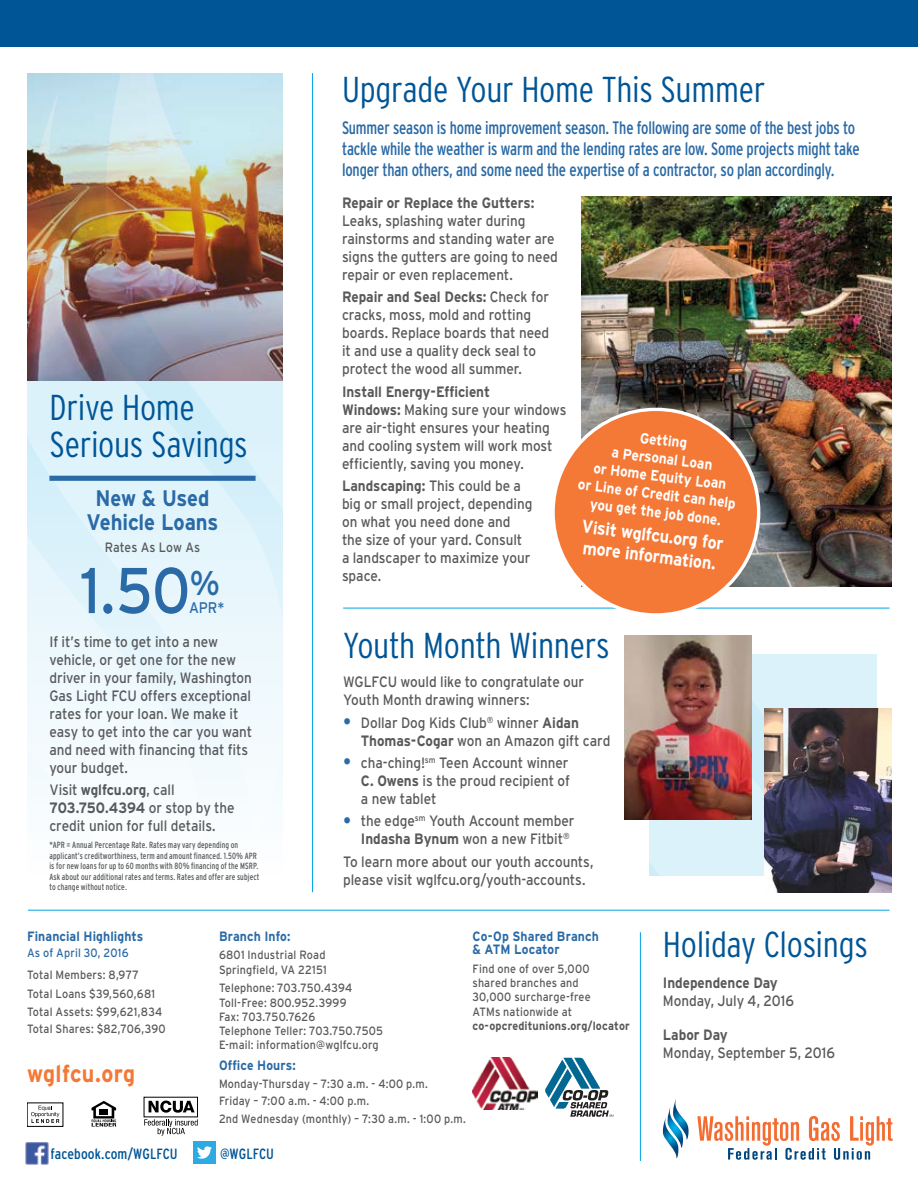
<style>
.page{position:relative;width:918px;height:1188px;background:#fff}
.page>*{position:absolute;margin:0;border:0;box-sizing:border-box;transform-origin:0 0}
.t1{font:64.5px "Interstate";color:#2a6aa6;scale:.9 1}
.t2{font:300 condensed 36px/37.5px "Interstate";letter-spacing:-.01em;color:#005596}
.t3{font:700 24px "Interstate";letter-spacing:.01em;color:#f47836;scale:.9 1}
.t4{font:700 22.5px/24px "Interstate";letter-spacing:-.005em;color:#2a6aa6;text-align:center;scale:.9 1}
.t5{font:condensed 18px/21px "Interstate";letter-spacing:-.01em;color:#2a6aa6;scale:.9 1}
.t6{font:700 18px/21px "Interstate";color:#fff;scale:.9 1}
.t7{font:15.45px "Interstate";color:#2a6aa6;scale:.9 1}
.t8{font:15px/18px "Interstate";letter-spacing:-.005em;color:#58595b;scale:.9 1}
.t9{font:700 15px/18px "Interstate";color:#fff;text-align:center;scale:.9 1}
.t10{font:700 15px "Interstate";letter-spacing:-.005em;color:#58595b;scale:.9 1}
.t11{font:condensed 14.85px "Interstate";letter-spacing:.005em;color:#005596}
.t12{font:700 13.5px/13.5px "Interstate";letter-spacing:.01em;color:#2a6aa6;scale:.9 1}
.t13{font:13.5px "Interstate";letter-spacing:.005em;color:#58595b;scale:.9 1}
.t14{font:12px/14.2px "Interstate";letter-spacing:.015em;color:#58595b;scale:.9 1}
.t15{font:700 12px "Interstate";letter-spacing:.015em;color:#58595b;scale:.9 1}
.t16{font:12px "Interstate";letter-spacing:.015em;color:#2a6aa6;scale:.9 1}
.t17{font:condensed 9px/10.5px "Interstate";letter-spacing:.015em;color:#58595b;scale:.9 1}
.s1{font-weight:700}
.s2{font-size:21px;color:#2a6aa6}
</style>
<div class="page">
<hr style="left:343px;top:608px;width:547px;height:1px;background:#00a4e3">
<svg style="left:255px;top:380px;width:27px;height:385px"></svg>
<svg style="left:27px;top:380px;width:228px;height:407px;fill:#e6f6fc"></svg>
<svg style="left:649px;top:654px;width:228px;height:222px;background:#d9f0f9"></svg>
<img style="left:25px;top:1142px;width:24px;height:23px">
<div style="left:193px;top:1141px;width:23px;height:23px;background:#2caae1"></div>
<svg style="left:197px;top:1146px;width:15px;height:13px"></svg>
<svg style="left:92px;top:1101px;width:24px;height:26px"></svg>
<div style="left:27px;top:1103px;width:36px;height:24px;border:1px solid #000"></div>
<svg style="left:31px;top:1106px;width:28px;height:17px"></svg>
<svg style="left:149px;top:1101px;width:46px;height:12px"></svg>
<svg style="left:144px;top:1119px;width:54px;height:17px"></svg>
<img style="left:472px;top:1057px;width:66px;height:52px">
<svg style="left:545px;top:1058px;width:68px;height:59px"></svg>
<div style="left:0;top:0;width:918px;height:47px;background:#005596"></div>
<hr style="left:312px;top:73px;width:1px;height:819px;background:#00a4e3">
<hr style="left:640px;top:932px;width:1px;height:229px;background:#00a4e3">
<svg style="left:663px;top:1099px;width:26px;height:60px"></svg>
<svg style="left:697px;top:1116px;width:196px;height:44px"></svg>
<hr style="left:28px;top:910px;width:862px;height:1px;background:#00a4e3">
<div style="left:49px;top:476px;width:207px;height:5px;background:#2a6aa6"></div>
<img style="left:27px;top:73px;width:255px;height:307px">
<img style="left:582px;top:196px;width:309px;height:390px">
<div style="left:553px;top:409px;width:206px;height:206px;background:#f47836;border-radius:50%"></div>
<img style="left:624px;top:635px;width:128px;height:184px">
<img style="left:764px;top:708px;width:127px;height:184px">
<h2 class="t2" style="left:49px;top:388px;width:200px">Drive Home<br>Serious Savings</h2>
<h3 class="t4" style="left:87px;top:485px;width:148px">New &amp; Used<br>Vehicle Loans</h3>
<p class="t13" style="left:105px;top:540px;width:108px">Rates As Low As</p>
<h1 class="t1" style="left:80px;top:554px;width:156px">1.50<sup>%</sup></h1>
<p class="t7" style="left:189px;top:599px;width:41px">APR*</p>
<p class="t8" style="left:49px;top:632px;width:227px">If it’s time to get into a new vehicle, or get one for the new driver in your family, Washington<br>Gas Light FCU offers exceptional rates for your loan. We make it easy to get into the car you want and need with financing that fits your budget.</p>
<p class="t8" style="left:49px;top:781px;width:207px">Visit <span class="s1">wglfcu.org</span>, call<br><span class="s1">703.750.4394</span> or stop by the credit union for full details.</p>
<p class="t17" style="left:49px;top:840px;width:235px">*APR = Annual Percentage Rate. Rates may vary depending on applicant’s creditworthiness, term and amount financed. 1.50% APR is for new loans for up to 60 months with 80% financing of the MSRP.<br>Ask about our additional rates and terms. Rates and offer are subject to change without notice.</p>
<h2 class="t2" style="left:342px;top:71px;width:425px">Upgrade Your Home This Summer</h2>
<p class="t5" style="left:342px;top:117px;width:577px">Summer season is home improvement season. The following are some of the best jobs to tackle while the weather is warm and the lending rates are low. Some projects might take longer than others, and some need the expertise of a contractor, so plan accordingly.</p>
<p class="t10" style="left:342px;top:194px;width:215px">Repair or Replace the Gutters:</p>
<p class="t8" style="left:342px;top:212px;width:241px">Leaks, splashing water during rainstorms and standing water are signs the gutters are going to need repair or even replacement.</p>
<p class="t8" style="left:342px;top:288px;width:232px"><span class="s1">Repair and Seal Decks:</span> Check for cracks, moss, mold and rotting boards. Replace boards that need it and use a quality deck seal to protect the wood all summer.</p>
<p class="t8" style="left:342px;top:382px;width:251px"><span class="s1">Install Energy-Efficient<br>Windows:</span> Making sure your windows are air-tight ensures your heating and cooling system will work most efficiently, saving you money.</p>
<p class="t8" style="left:342px;top:477px;width:213px"><span class="s1">Landscaping:</span> This could be a big or small project, depending on what you need done and the size of your yard. Consult a landscaper to maximize your space.</p>
<p class="t9" style="left:586px;top:421px;width:178px;rotate:7deg">Getting<br>a Personal Loan<br>or Home Equity Loan<br>or Line of Credit can help you get the job done.</p>
<p class="t6" style="left:583px;top:516px;width:160px;rotate:7deg">Visit wglfcu.org for more information.</p>
<h2 class="t2" style="left:343px;top:627px;width:268px">Youth Month Winners</h2>
<p class="t8" style="left:343px;top:673px;width:269px">WGLFCU would like to congratulate our<br>Youth Month drawing winners:</p>
<p class="t8" style="left:361px;top:713px;width:279px;text-indent:-18px"><span class="s2">•</span> Dollar Dog Kids Club<sup>®</sup> winner <span class="s1">Aidan<br>Thomas-Cogar</span> won an Amazon gift card</p>
<p class="t8" style="left:361px;top:754px;width:234px;text-align:justify;text-indent:-18px"><span class="s2">•</span> cha-ching!<sup>sm</sup> Teen Account winner <span class="s1">C. Owens</span> is the proud recipient of a new tablet</p>
<p class="t8" style="left:361px;top:812px;width:239px;text-indent:-18px"><span class="s2">•</span> the edge<sup>sm</sup> Youth Account member<br><span class="s1">Indasha Bynum</span> won a new Fitbit<sup>®</sup></p>
<p class="t8" style="left:343px;top:852px;width:280px">To learn more about our youth accounts, please visit wglfcu.org/youth-accounts.</p>
<p class="t12" style="left:27px;top:929px;width:131px">Financial Highlights</p>
<p class="t16" style="left:27px;top:946px;width:114px">As of April 30, 2016</p>
<p class="t14" style="left:27px;top:965px;width:144px;line-height:19.4px">Total Members: 8,977<br>Total Loans $39,560,681</p>
<p class="t14" style="left:27px;top:1003px;width:155px;line-height:17.1px">Total Assets: $99,621,834<br>Total Shares: $82,706,390</p>
<h3 class="t3" style="left:27px;top:1060px;width:122px">wglfcu.org</h3>
<p class="t12" style="left:219px;top:929px;width:81px">Branch Info:</p>
<p class="t14" style="left:219px;top:948px;width:121px">6801 Industrial Road<br>Springfield, VA 22151</p>
<p class="t14" style="left:219px;top:981px;width:184px">Telephone: 703.750.4394<br>Toll-Free: 800.952.3999<br>Fax: 703.750.7626<br>Telephone Teller: 703.750.7505<br>E-mail: information@wglfcu.org</p>
<p class="t12" style="left:219px;top:1059px;width:87px">Office Hours:</p>
<p class="t14" style="left:219px;top:1075px;width:276px;line-height:17.5px">Monday-Thursday – 7:30 a.m. - 4:00 p.m.<br>Friday – 7:00 a.m. - 4:00 p.m.<br>2nd Wednesday (monthly) – 7:30 a.m. - 1:00 p.m.</p>
<p class="t12" style="left:472px;top:929px;width:142px">Co-Op Shared Branch &amp; ATM Locator</p>
<p class="t14" style="left:472px;top:962px;width:133px">Find one of over 5,000 shared branches and<br>30,000 surcharge-free<br>ATMs nationwide at</p>
<p class="t15" style="left:472px;top:1019px;width:176px">co-opcreditunions.org/locator</p>
<p class="t11" style="left:51px;top:1145px;width:129px">facebook.com/WGLFCU</p>
<p class="t11" style="left:220px;top:1145px;width:55px">@WGLFCU</p>
<h2 class="t2" style="left:663px;top:925px;width:206px">Holiday Closings</h2>
<p class="t10" style="left:663px;top:974px;width:129px">Independence Day</p>
<p class="t8" style="left:663px;top:992px;width:147px">Monday, July 4, 2016</p>
<p class="t10" style="left:663px;top:1026px;width:74px">Labor Day</p>
<p class="t8" style="left:663px;top:1043px;width:193px">Monday, September 5, 2016</p>
</div>
